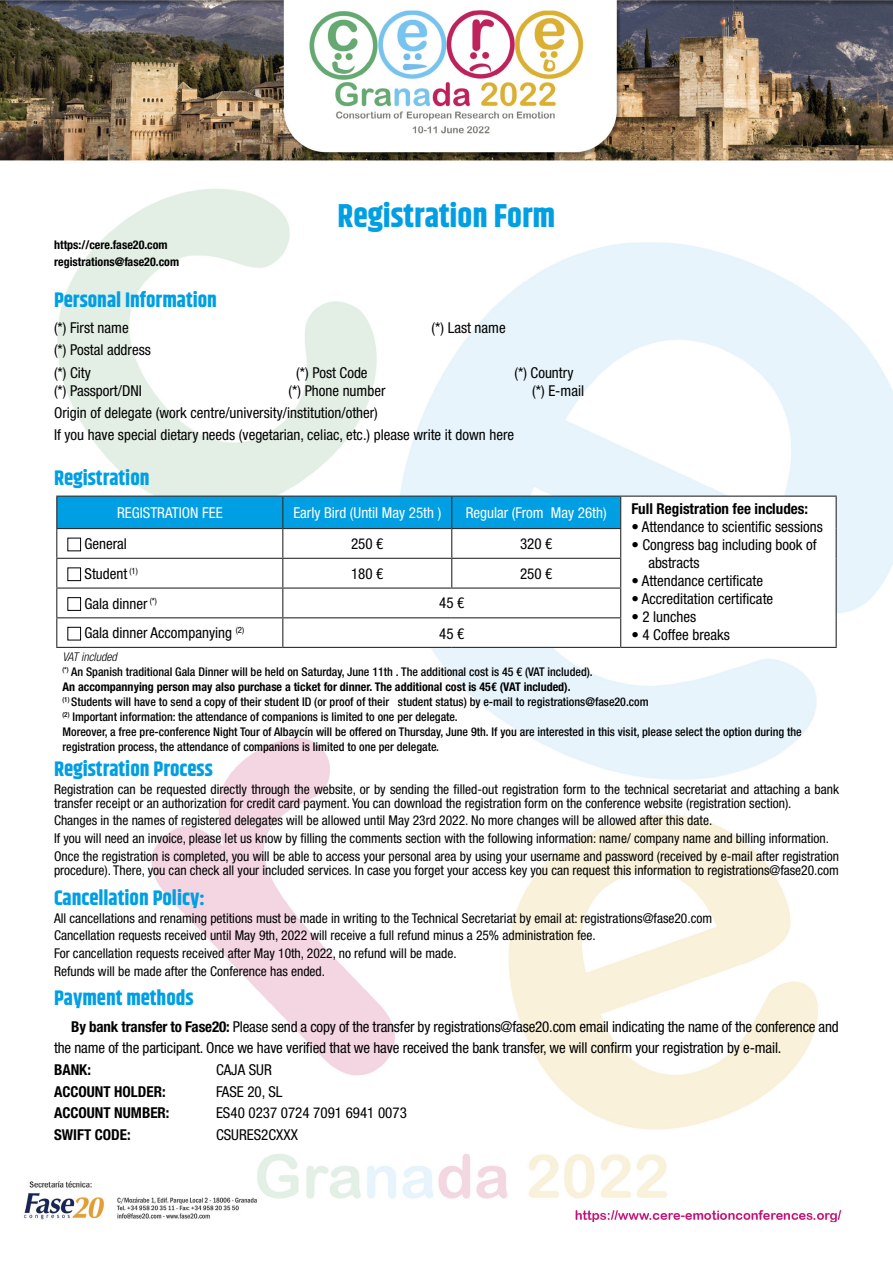
<style>
.page{position:relative;width:893px;height:1263px;background:#fff}
.page>*{position:absolute;margin:0;border:0;box-sizing:border-box;transform-origin:0 0}
.t1{font:700 33px "Khand";color:#009fe3}
.t2{font:700 21px "Khand";color:#009fe3}
.t3{font:condensed 15px/22.2px "Helvetica Neue LT Std";color:#000}
.t4{font:700 condensed 15px "Helvetica Neue LT Std";color:#000}
.t5{font:condensed 15px "Helvetica Neue LT Std";color:#fff}
.t6{font:condensed 13.5px/17.7px "Helvetica Neue LT Std";color:#000}
.t7{font:500 condensed 12px/15px "Helvetica Neue LT Std";color:#000}
.t8{font:700 condensed 12px/17.5px "Helvetica Neue LT Std";color:#000}
.s1{font-weight:300;font-style:italic}
.s2{font-weight:700}
</style>
<div class="page">
<img style="left:0;top:0;width:893px;height:1223px">
<svg style="left:621px;top:497px;width:215px;height:150px"></svg>
<hr style="left:621px;top:496px;width:216px;height:1px;background:#2e2e2e">
<hr style="left:836px;top:497px;width:1px;height:31px;background:#2e2e2e">
<hr style="left:836px;top:528px;width:1px;height:30px;background:#2e2e2e">
<hr style="left:836px;top:558px;width:1px;height:30px;background:#2e2e2e">
<hr style="left:836px;top:588px;width:1px;height:30px;background:#2e2e2e">
<svg style="left:836px;top:618px;width:1px;height:29px"></svg>
<hr style="left:621px;top:647px;width:216px;height:1px;background:#2e2e2e">
<svg style="left:56px;top:496px;width:565px;height:151px"></svg>
<hr style="left:56px;top:647px;width:227px;height:1px;background:#2e2e2e">
<hr style="left:283px;top:647px;width:169px;height:1px;background:#2e2e2e">
<hr style="left:452px;top:647px;width:169px;height:1px;background:#2e2e2e">
<div style="left:68px;top:538px;width:13px;height:13px;background:#fff"></div>
<div style="left:67px;top:538px;width:14px;height:13px;border:1px solid #000"></div>
<div style="left:68px;top:568px;width:13px;height:13px;background:#fff"></div>
<div style="left:67px;top:567px;width:14px;height:14px;border:1px solid #000"></div>
<div style="left:68px;top:598px;width:13px;height:12px;background:#fff"></div>
<div style="left:67px;top:597px;width:14px;height:14px;border:1px solid #000"></div>
<div style="left:68px;top:627px;width:13px;height:13px;background:#fff"></div>
<div style="left:67px;top:627px;width:14px;height:13px;border:1px solid #000"></div>
<p class="t8" style="left:54px;top:236px;width:126px">https://cere.fase20.com registrations@fase20.com</p>
<h1 class="t1" style="left:338px;top:192px;width:219px">Registration Form</h1>
<h2 class="t2" style="left:54px;top:284px;width:164px">Personal Information</h2>
<p class="t3" style="left:54px;top:317px;width:76px">(*) First name</p>
<p class="t3" style="left:432px;top:317px;width:76px">(*) Last name</p>
<p class="t3" style="left:54px;top:339px;width:98px">(*) Postal address (*) City</p>
<p class="t3" style="left:296px;top:361px;width:73px">(*) Post Code</p>
<p class="t3" style="left:514px;top:361px;width:61px">(*) Country</p>
<p class="t3" style="left:54px;top:379px;width:89px">(*) Passport/DNI</p>
<p class="t3" style="left:289px;top:379px;width:98px">(*) Phone number</p>
<p class="t3" style="left:532px;top:379px;width:53px">(*) E-mail</p>
<p class="t3" style="left:54px;top:401px;width:462px">Origin of delegate (work centre/university/institution/other)<br>If you have special dietary needs (vegetarian, celiac, etc.) please write it down here</p>
<h2 class="t2" style="left:54px;top:463px;width:97px">Registration</h2>
<p class="t5" style="left:117px;top:504px;width:107px">REGISTRATION FEE</p>
<p class="t5" style="left:293px;top:504px;width:149px">Early Bird (Until May 25th )</p>
<p class="t5" style="left:466px;top:504px;width:142px">Regular (From May 26th)</p>
<p class="t4" style="left:631px;top:500px;width:178px">Full Registration fee includes:</p>
<p class="t3" style="left:631px;top:516px;width:193px">• Attendance to scientific sessions</p>
<p class="t3" style="left:648px;top:536px;width:170px;line-height:18px;text-indent:-17px">• Congress bag including book of abstracts</p>
<p class="t3" style="left:631px;top:570px;width:133px">• Attendance certificate</p>
<p class="t3" style="left:631px;top:588px;width:143px">• Accreditation certificate</p>
<p class="t3" style="left:631px;top:606px;width:66px">• 2 lunches</p>
<p class="t3" style="left:631px;top:624px;width:100px">• 4 Coffee breaks</p>
<p class="t3" style="left:85px;top:533px;width:44px">General</p>
<p class="t3" style="left:351px;top:532px;width:34px">250 €</p>
<p class="t3" style="left:520px;top:532px;width:34px">320 €</p>
<p class="t3" style="left:85px;top:562px;width:55px">Student <sup>(1)</sup></p>
<p class="t3" style="left:351px;top:562px;width:34px">180 €</p>
<p class="t3" style="left:520px;top:562px;width:34px">250 €</p>
<p class="t3" style="left:85px;top:592px;width:74px">Gala dinner <sup>(*)</sup></p>
<p class="t3" style="left:439px;top:592px;width:27px">45 €</p>
<p class="t3" style="left:85px;top:622px;width:161px">Gala dinner Accompanying <sup>(2)</sup></p>
<p class="t3" style="left:439px;top:622px;width:27px">45 €</p>
<p class="t7" style="left:63px;top:649px;width:741px"><span class="s1">VAT included<br></span><sup>(*)</sup> An Spanish traditional Gala Dinner will be held on Saturday, June 11th . The additional cost is 45 € (VAT included).<br><span class="s2">An accompannying person may also purchase a ticket for dinner. The additional cost is 45€ (VAT included).<br></span><sup>(1)</sup> Students will have to send a copy of their student ID (or proof of their student status) by e-mail to registrations@fase20.com<br><sup>(2)</sup> Important information: the attendance of companions is limited to one per delegate.<br>Moreover, a free pre-conference Night Tour of Albaycín will be offered on Thursday, June 9th. If you are interested in this visit, please select the option during the registration process, the attendance of companions is limited to one per delegate.</p>
<h2 class="t2" style="left:54px;top:754px;width:160px">Registration Process</h2>
<p class="t6" style="left:54px;top:782px;width:787px;line-height:13.5px">Registration can be requested directly through the website, or by sending the filled-out registration form to the technical secretariat and attaching a bank transfer receipt or an authorization for credit card payment. You can download the registration form on the conference website (registration section).</p>
<p class="t6" style="left:54px;top:812px;width:786px">Changes in the names of registered delegates will be allowed until May 23rd 2022. No more changes will be allowed after this date.<br>If you will need an invoice, please let us know by filling the comments section with the following information: name/ company name and billing information.<br>Once the registration is completed, you will be able to access your personal area by using your username and password (received by e-mail after registration</p>
<p class="t6" style="left:54px;top:862px;width:786px">procedure). There, you can check all your included services. In case you forget your access key you can request this information to registrations@fase20.com</p>
<h2 class="t2" style="left:54px;top:883px;width:152px">Cancellation Policy:</h2>
<p class="t6" style="left:54px;top:909px;width:660px">All cancellations and renaming petitions must be made in writing to the Technical Secretariat by email at: registrations@fase20.com Cancellation requests received until May 9th, 2022 will receive a full refund minus a 25% administration fee.<br>For cancellation requests received after May 10th, 2022, no refund will be made.<br>Refunds will be made after the Conference has ended.</p>
<h2 class="t2" style="left:54px;top:983px;width:141px">Payment methods</h2>
<p class="t3" style="left:54px;top:1015px;width:786px;line-height:21.6px;text-indent:17px"><span class="s2">By bank transfer to Fase20:</span> Please send a copy of the transfer by registrations@fase20.com email indicating the name of the conference and the name of the participant. Once we have verified that we have received the bank transfer, we will confirm your registration by e-mail.</p>
<p class="t4" style="left:54px;top:1060px;width:38px">BANK:</p>
<p class="t3" style="left:216px;top:1058px;width:57px">CAJA SUR</p>
<p class="t4" style="left:54px;top:1082px;width:113px">ACCOUNT HOLDER:</p>
<p class="t3" style="left:216px;top:1080px;width:68px">FASE 20, SL</p>
<p class="t4" style="left:54px;top:1104px;width:117px">ACCOUNT NUMBER:</p>
<p class="t3" style="left:216px;top:1102px;width:192px">ES40 0237 0724 7091 6941 0073</p>
<p class="t4" style="left:54px;top:1125px;width:78px">SWIFT CODE:</p>
<p class="t3" style="left:216px;top:1123px;width:83px">CSURES2CXXX</p>
</div>
